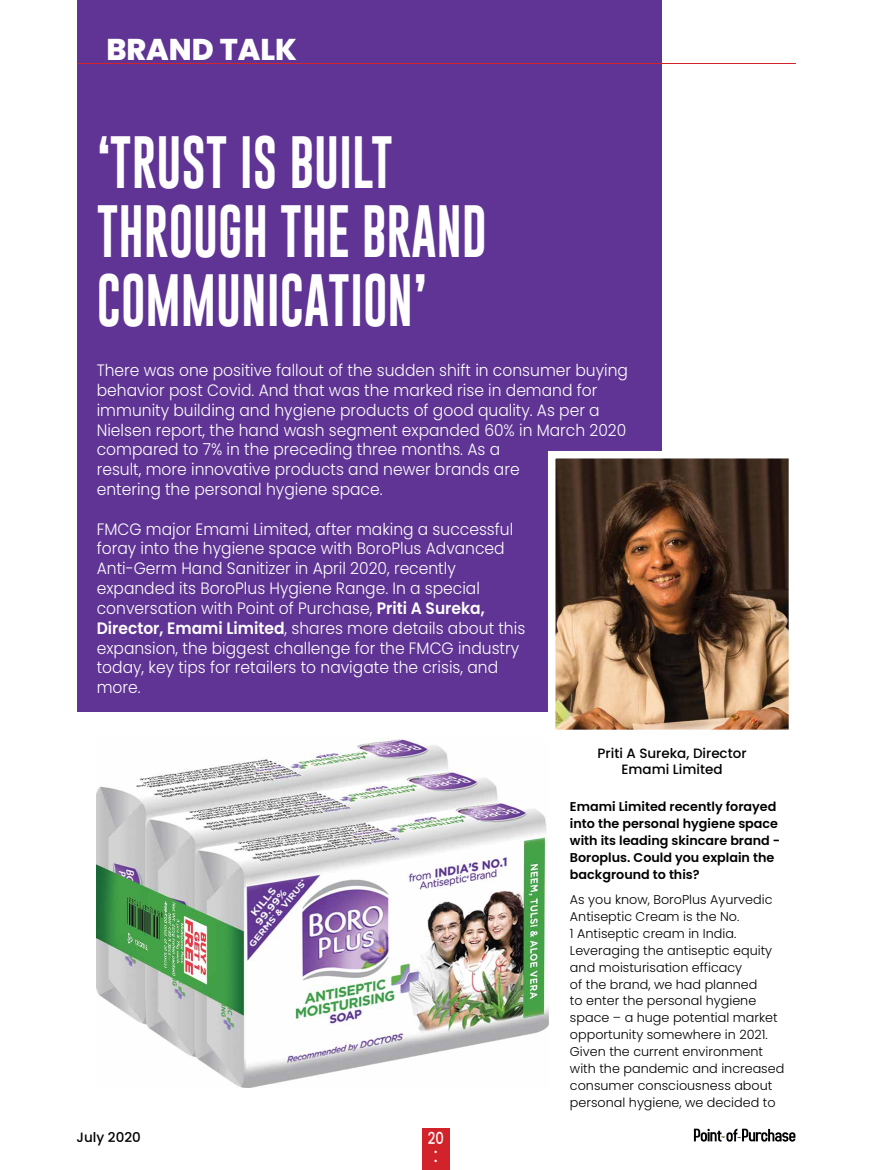
<style>
.page{position:relative;width:872px;height:1170px;background:#fff}
.page>*{position:absolute;margin:0;border:0;box-sizing:border-box;transform-origin:0 0}
.t1{font:54px/69px "Gobold";color:#fff;scale:.9 1}
.t2{font:800 30px "Poppins";color:#fff}
.t3{font:300 16.5px/19.8px "Poppins";color:#fff;scale:.94 1}
.t4{font:500 16.5px "Poppins";color:#fff;scale:.8 1}
.t5{font:500 16.5px "Poppins";color:#fff}
.t6{font:500 13.5px/16.2px "Poppins";color:#000;text-align:center}
.t7{font:300 12.75px/17px "Poppins";color:#000}
.t8{font:600 12.75px/17px "Poppins";color:#000}
.s1{font-weight:600}
</style>
<div class="page">
<svg style="left:694px;top:1128px;width:101px;height:13px"></svg>
<div style="left:422px;top:1128px;width:28px;height:41px;background:#d2232a"></div>
<div style="left:77px;top:0;width:584px;height:711px;background:#603494"></div>
<hr style="left:77px;top:63px;width:718px;height:1px;background:#d2232a">
<img style="left:97px;top:739px;width:452px;height:348px">
<img style="left:548px;top:451px;width:241px;height:279px">
<h2 class="t2" style="left:106px;top:32px;width:192px">BRAND TALK</h2>
<h1 class="t1" style="left:97px;top:128px;width:435px">‘TRUST IS BUILT<br>THROUGH THE BRAND<br>COMMUNICATION’</h1>
<p class="t3" style="left:97px;top:360px;width:566px">There was one positive fallout of the sudden shift in consumer buying behavior post Covid. And that was the marked rise in demand for immunity building and hygiene products of good quality. As per a Nielsen report, the hand wash segment expanded 60% in March 2020 compared to 7% in the preceding three months. As a<br>result, more innovative products and newer brands are<br>entering the personal hygiene space.</p>
<p class="t3" style="left:97px;top:519px;width:457px">FMCG major Emami Limited, after making a successful foray into the hygiene space with BoroPlus Advanced Anti-Germ Hand Sanitizer in April 2020, recently expanded its BoroPlus Hygiene Range. In a special conversation with Point of Purchase, <span class="s1">Priti A Sureka, Director, Emami Limited</span>, shares more details about this expansion, the biggest challenge for the FMCG industry today, key tips for retailers to navigate the crisis, and more.</p>
<p class="t6" style="left:597px;top:744px;width:150px">Priti A Sureka, Director<br>Emami Limited</p>
<p class="t6" style="left:77px;top:1128px;width:66px">July 2020</p>
<p class="t4" style="left:428px;top:1127px;width:22px">20</p>
<p class="t5" style="left:434px;top:1136px;width:5px">.</p>
<p class="t5" style="left:434px;top:1145px;width:5px">.</p>
<p class="t8" style="left:570px;top:798px;width:212px">Emami Limited recently forayed into the personal hygiene space with its leading skincare brand -<br>Boroplus. Could you explain the background to this?</p>
<p class="t7" style="left:570px;top:891px;width:216px">As you know, BoroPlus Ayurvedic<br>Antiseptic Cream is the No.<br>1 Antiseptic cream in India.<br>Leveraging the antiseptic equity and moisturisation efficacy<br>of the brand, we had planned<br>to enter the personal hygiene space – a huge potential market opportunity somewhere in 2021.<br>Given the current environment with the pandemic and increased consumer consciousness about personal hygiene, we decided to</p>
</div>
